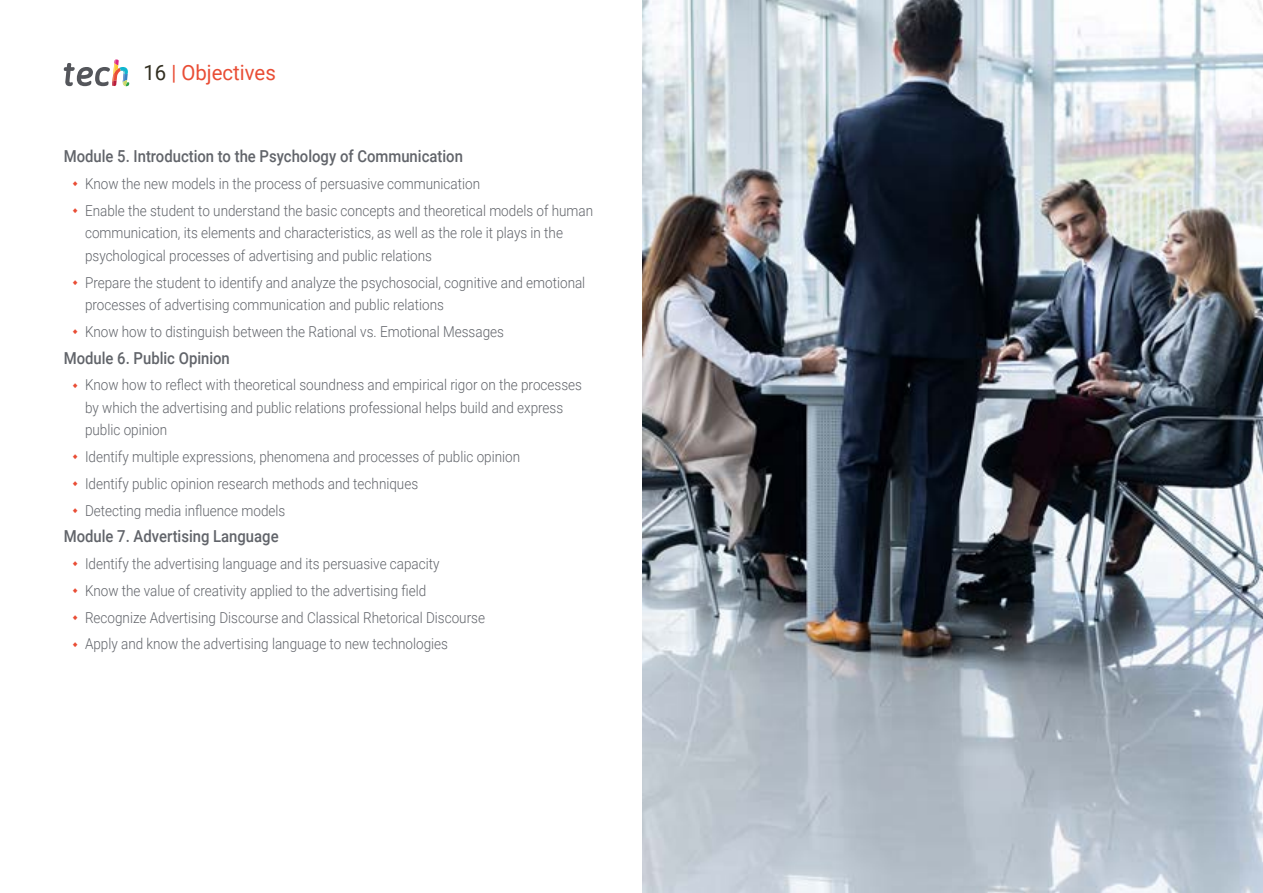
<style>
.page{position:relative;width:1263px;height:893px;background:#fff}
.page>*{position:absolute;margin:0;border:0;box-sizing:border-box;transform-origin:0 0}
.t1{font:21px "Roboto";color:#e94d35}
.t2{font:500 16.5px "Roboto";color:#61646a;scale:.9 1}
.t3{font:300 15px/26.7px "Roboto";color:#61646a;scale:.9 1}
.s1{color:#312e20}
</style>
<div class="page">
<svg style="left:64px;top:60px;width:65px;height:27px"></svg>
<img style="left:642px;top:0;width:621px;height:893px">
<h1 class="t1" style="left:144px;top:57px;width:134px"><span class="s1">16</span> | Objectives</h1>
<p class="t2" style="left:64px;top:145px;width:445px">Module 5. Introduction to the Psychology of Communication</p>
<p class="t3" style="left:85px;top:170px;width:566px">Know the new models in the process of persuasive communication<br>Enable the student to understand the basic concepts and theoretical models of human</p>
<p class="t3" style="left:85px;top:221px;width:532px;line-height:22.5px">communication, its elements and characteristics, as well as the role it plays in the psychological processes of advertising and public relations</p>
<p class="t3" style="left:85px;top:270px;width:557px;line-height:22.5px">Prepare the student to identify and analyze the psychosocial, cognitive and emotional processes of advertising communication and public relations</p>
<p class="t3" style="left:85px;top:318px;width:467px">Know how to distinguish between the Rational vs. Emotional Messages</p>
<p class="t2" style="left:64px;top:346px;width:186px">Module 6. Public Opinion</p>
<p class="t3" style="left:85px;top:373px;width:554px;line-height:22.5px">Know how to reflect with theoretical soundness and empirical rigor on the processes by which the advertising and public relations professional helps build and express public opinion</p>
<p class="t3" style="left:85px;top:443px;width:485px">Identify multiple expressions, phenomena and processes of public opinion<br>Identify public opinion research methods and techniques<br>Detecting media influence models</p>
<p class="t2" style="left:64px;top:525px;width:240px">Module 7. Advertising Language</p>
<p class="t3" style="left:85px;top:550px;width:446px">Identify the advertising language and its persuasive capacity<br>Know the value of creativity applied to the advertising field Recognize Advertising Discourse and Classical Rhetorical Discourse Apply and know the advertising language to new technologies</p>
</div>
